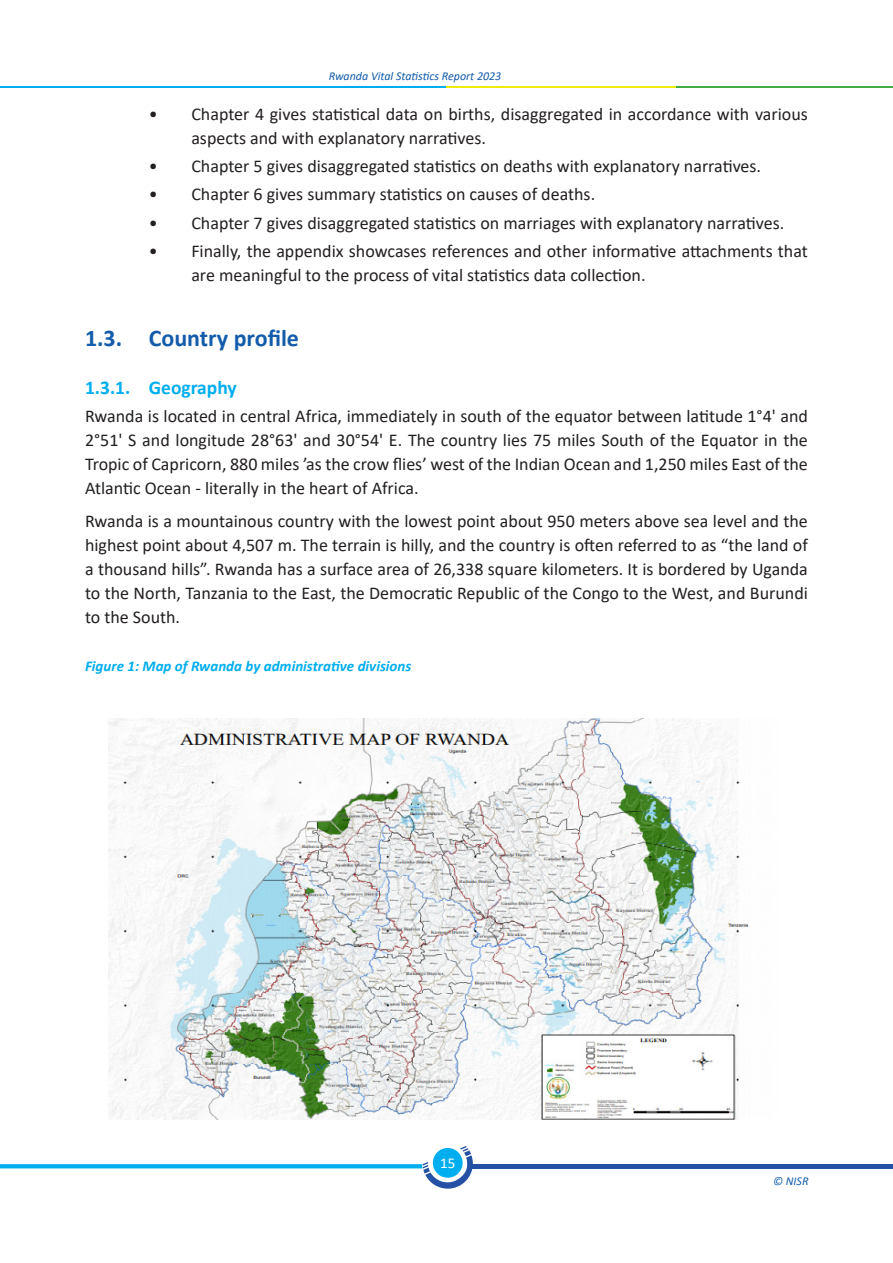
<style>
.page{position:relative;width:893px;height:1263px;background:#fff}
.page>*{position:absolute;margin:0;border:0;box-sizing:border-box;transform-origin:0 0}
.Level_1{font:700 24px "Calibri";color:#135cab}
.level_2{font:700 19.5px "Calibri";color:#00aeef}
.Body_Paragraph{font:18px/24px "Calibri";color:#231f20;text-align:justify}
.Bulletin{font:18px/24px "Calibri";color:#231f20}
.Figure_Title{font:italic 700 15px "Calibri";color:#00aeef}
.t1{font:15px "Calibri";color:#fff}
.t2{font:italic 12px "Calibri";color:#135cab}
</style>
<div class="page">
<hr style="left:468px;top:1164px;width:425px;height:4px;background:#2451a3">
<svg style="left:0;top:1146px;width:473px;height:43px"></svg>
<div style="left:433px;top:1148px;width:30px;height:30px;background:#00aeef;border-radius:50%"></div>
<hr style="left:0;top:87px;width:446px;height:1px;background:#00aeef">
<hr style="left:446px;top:87px;width:230px;height:1px;background:#f0ea0d">
<hr style="left:676px;top:87px;width:217px;height:1px;background:#44aa42">
<img style="left:108px;top:719px;width:641px;height:400px">
<p class="t2" style="left:329px;top:67px;width:174px">Rwanda Vital Statistics Report 2023</p>
<p class="Bulletin" style="left:191px;top:101px;width:618px;text-indent:-43px">• Chapter 4 gives statistical data on births, disaggregated in accordance with various aspects and with explanatory narratives.</p>
<p class="Bulletin" style="left:149px;top:154px;width:614px">• Chapter 5 gives disaggregated statistics on deaths with explanatory narratives.</p>
<p class="Bulletin" style="left:149px;top:182px;width:448px">• Chapter 6 gives summary statistics on causes of deaths.</p>
<p class="Bulletin" style="left:149px;top:210px;width:637px">• Chapter 7 gives disaggregated statistics on marriages with explanatory narratives.</p>
<p class="Bulletin" style="left:191px;top:238px;width:618px;text-indent:-43px">• Finally, the appendix showcases references and other informative attachments that are meaningful to the process of vital statistics data collection.</p>
<p class="Level_1" style="left:85px;top:321px;width:215px">1.3. Country profile</p>
<p class="level_2" style="left:85px;top:374px;width:153px">1.3.1. Geography</p>
<p class="Body_Paragraph" style="left:85px;top:404px;width:724px">Rwanda is located in central Africa, immediately in south of the equator between latitude 1°4' and 2°51' S and longitude 28°63' and 30°54' E. The country lies 75 miles South of the Equator in the Tropic of Capricorn, 880 miles ’as the crow flies’ west of the Indian Ocean and 1,250 miles East of the Atlantic Ocean - literally in the heart of Africa.</p>
<p class="Body_Paragraph" style="left:85px;top:508px;width:724px">Rwanda is a mountainous country with the lowest point about 950 meters above sea level and the highest point about 4,507 m. The terrain is hilly, and the country is often referred to as “the land of a thousand hills”. Rwanda has a surface area of 26,338 square kilometers. It is bordered by Uganda to the North, Tanzania to the East, the Democratic Republic of the Congo to the West, and Burundi to the South.</p>
<p class="Figure_Title" style="left:85px;top:655px;width:328px">Figure 1: Map of Rwanda by administrative divisions</p>
<p class="t1" style="left:440px;top:1153px;width:17px">15</p>
<p class="t2" style="left:773px;top:1173px;width:37px">© NISR</p>
</div>
